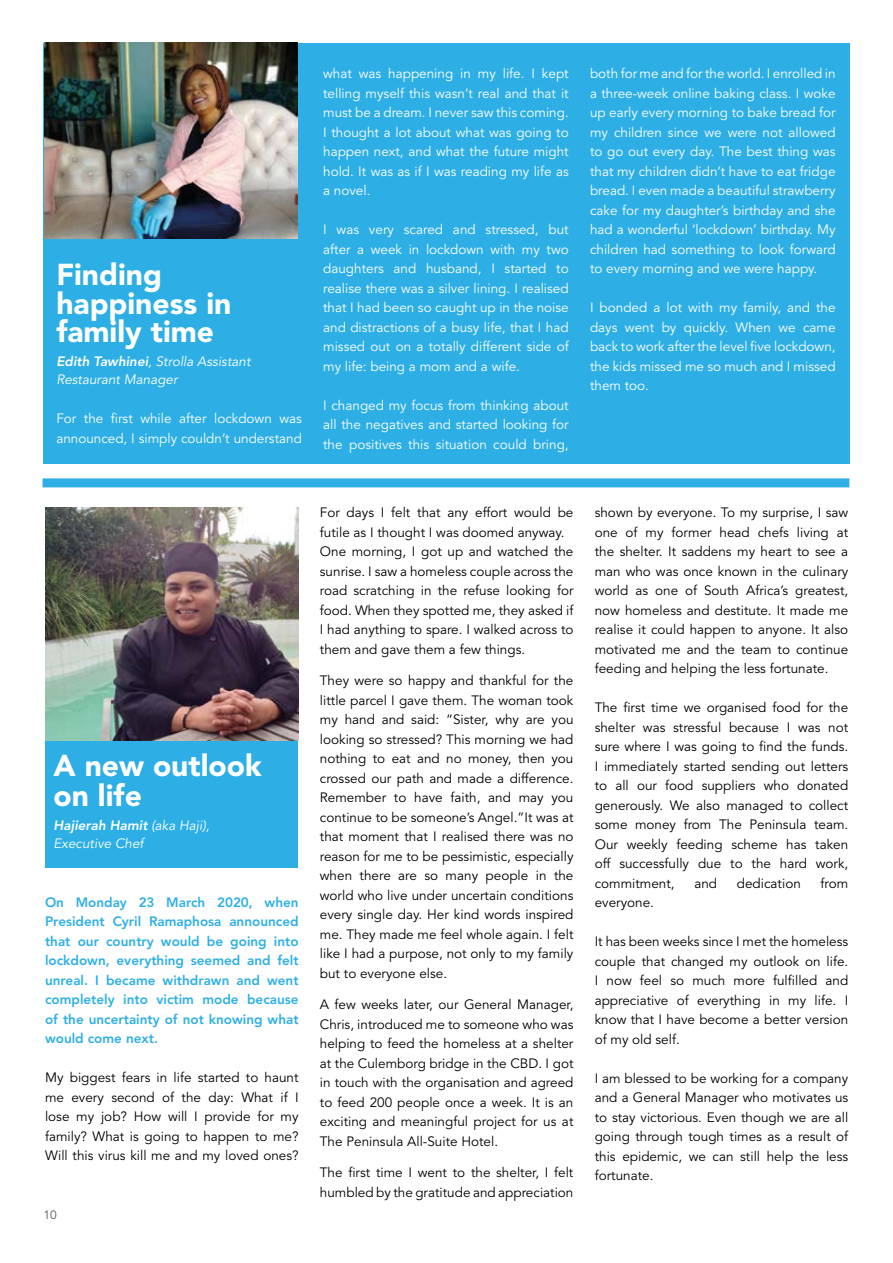
<style>
.page{position:relative;width:893px;height:1263px;background:#fff}
.page>*{position:absolute;margin:0;border:0;box-sizing:border-box;transform-origin:0 0}
.t1{font:900 30px/28.5px "Avenir LT Std";color:#fff}
.t2{font:13.5px/19.5px "Avenir LT Std";color:#000;text-align:justify}
.t3{font:13.5px/19.5px "Avenir LT Std";color:#fff;text-align:justify}
.t4{font:800 13.5px/19.5px "Avenir LT Std";color:#2dafe6;text-align:justify}
.t5{font:italic 13.5px/18px "Avenir LT Std";color:#fff}
.t6{font:12px "Avenir LT Std";color:#575756}
.s1{font-weight:800}
</style>
<div class="page">
<div style="left:44px;top:43px;width:806px;height:420px;background:#2dafe6"></div>
<div style="left:45px;top:507px;width:253px;height:360px;background:#2dafe6"></div>
<img style="left:44px;top:43px;width:253px;height:195px">
<img style="left:45px;top:507px;width:253px;height:234px">
<div style="left:43px;top:478px;width:806px;height:9px;background:#2dafe6"></div>
<h1 class="t1" style="left:56px;top:261px;width:177px">Finding happiness in family time</h1>
<p class="t5" style="left:56px;top:353px;width:196px"><span class="s1">Edith Tawhinei</span>, Strolla Assistant<br>Restaurant Manager</p>
<p class="t3" style="left:56px;top:409px;width:247px">For the first while after lockdown was announced, I simply couldn’t understand</p>
<p class="t3" style="left:323px;top:64px;width:247px">what was happening in my life. I kept telling myself this wasn’t real and that it must be a dream. I never saw this coming.<br>I thought a lot about what was going to happen next, and what the future might hold. It was as if I was reading my life as a novel.</p>
<p class="t3" style="left:323px;top:220px;width:247px">I was very scared and stressed, but after a week in lockdown with my two daughters and husband, I started to realise there was a silver lining. I realised that I had been so caught up in the noise and distractions of a busy life, that I had missed out on a totally different side of my life: being a mom and a wife.</p>
<p class="t3" style="left:323px;top:396px;width:247px">I changed my focus from thinking about all the negatives and started looking for the positives this situation could bring,</p>
<p class="t3" style="left:590px;top:64px;width:247px">both for me and for the world. I enrolled in a three-week online baking class. I woke up early every morning to bake bread for my children since we were not allowed to go out every day. The best thing was that my children didn’t have to eat fridge bread. I even made a beautiful strawberry cake for my daughter’s birthday and she had a wonderful ‘lockdown’ birthday. My children had something to look forward to every morning and we were happy.</p>
<p class="t3" style="left:590px;top:298px;width:247px">I bonded a lot with my family, and the days went by quickly. When we came back to work after the level five lockdown, the kids missed me so much and I missed them too.</p>
<h1 class="t1" style="left:54px;top:751px;width:210px;line-height:30px">A new outlook on life</h1>
<p class="t5" style="left:54px;top:817px;width:158px"><span class="s1">Hajierah Hamit</span> (aka Haji),<br>Executive Chef</p>
<p class="t4" style="left:45px;top:892px;width:255px">On Monday 23 March 2020, when President Cyril Ramaphosa announced that our country would be going into lockdown, everything seemed and felt unreal. I became withdrawn and went completely into victim mode because of the uncertainty of not knowing what would come next.</p>
<p class="t2" style="left:45px;top:1068px;width:255px">My biggest fears in life started to haunt me every second of the day: What if I lose my job? How will I provide for my family? What is going to happen to me?<br>Will this virus kill me and my loved ones?</p>
<p class="t6" style="left:44px;top:1208px;width:15px">10</p>
<p class="t2" style="left:320px;top:503px;width:255px;text-align:left">For days I felt that any effort would be futile as I thought I was doomed anyway.<br>One morning, I got up and watched the sunrise. I saw a homeless couple across the road scratching in the refuse looking for food. When they spotted me, they asked if I had anything to spare. I walked across to them and gave them a few things.</p>
<p class="t2" style="left:320px;top:671px;width:255px">They were so happy and thankful for the little parcel I gave them. The woman took my hand and said: “Sister, why are you looking so stressed? This morning we had nothing to eat and no money, then you crossed our path and made a difference.<br>Remember to have faith, and may you continue to be someone’s Angel.”It was at that moment that I realised there was no reason for me to be pessimistic, especially when there are so many people in the world who live under uncertain conditions every single day. Her kind words inspired me. They made me feel whole again. I felt like I had a purpose, not only to my family but to everyone else.</p>
<p class="t2" style="left:320px;top:995px;width:255px">A few weeks later, our General Manager, Chris, introduced me to someone who was helping to feed the homeless at a shelter at the Culemborg bridge in the CBD. I got in touch with the organisation and agreed to feed 200 people once a week. It is an exciting and meaningful project for us at The Peninsula All-Suite Hotel.</p>
<p class="t2" style="left:320px;top:1163px;width:255px">The first time I went to the shelter, I felt humbled by the gratitude and appreciation</p>
<p class="t2" style="left:595px;top:503px;width:255px">shown by everyone. To my surprise, I saw one of my former head chefs living at the shelter. It saddens my heart to see a man who was once known in the culinary world as one of South Africa’s greatest, now homeless and destitute. It made me realise it could happen to anyone. It also motivated me and the team to continue feeding and helping the less fortunate.</p>
<p class="t2" style="left:595px;top:698px;width:255px">The first time we organised food for the shelter was stressful because I was not sure where I was going to find the funds.<br>I immediately started sending out letters to all our food suppliers who donated generously. We also managed to collect some money from The Peninsula team.<br>Our weekly feeding scheme has taken off successfully due to the hard work, commitment,</p>
<p class="t2" style="left:694px;top:874px;width:24px">and</p>
<p class="t2" style="left:737px;top:874px;width:65px">dedication</p>
<p class="t2" style="left:820px;top:874px;width:29px">from</p>
<p class="t2" style="left:595px;top:893px;width:61px">everyone.</p>
<p class="t2" style="left:595px;top:932px;width:255px">It has been weeks since I met the homeless couple that changed my outlook on life.<br>I now feel so much more fulfilled and appreciative of everything in my life. I know that I have become a better version of my old self.</p>
<p class="t2" style="left:595px;top:1069px;width:255px">I am blessed to be working for a company and a General Manager who motivates us to stay victorious. Even though we are all going through tough times as a result of this epidemic, we can still help the less fortunate.</p>
</div>
